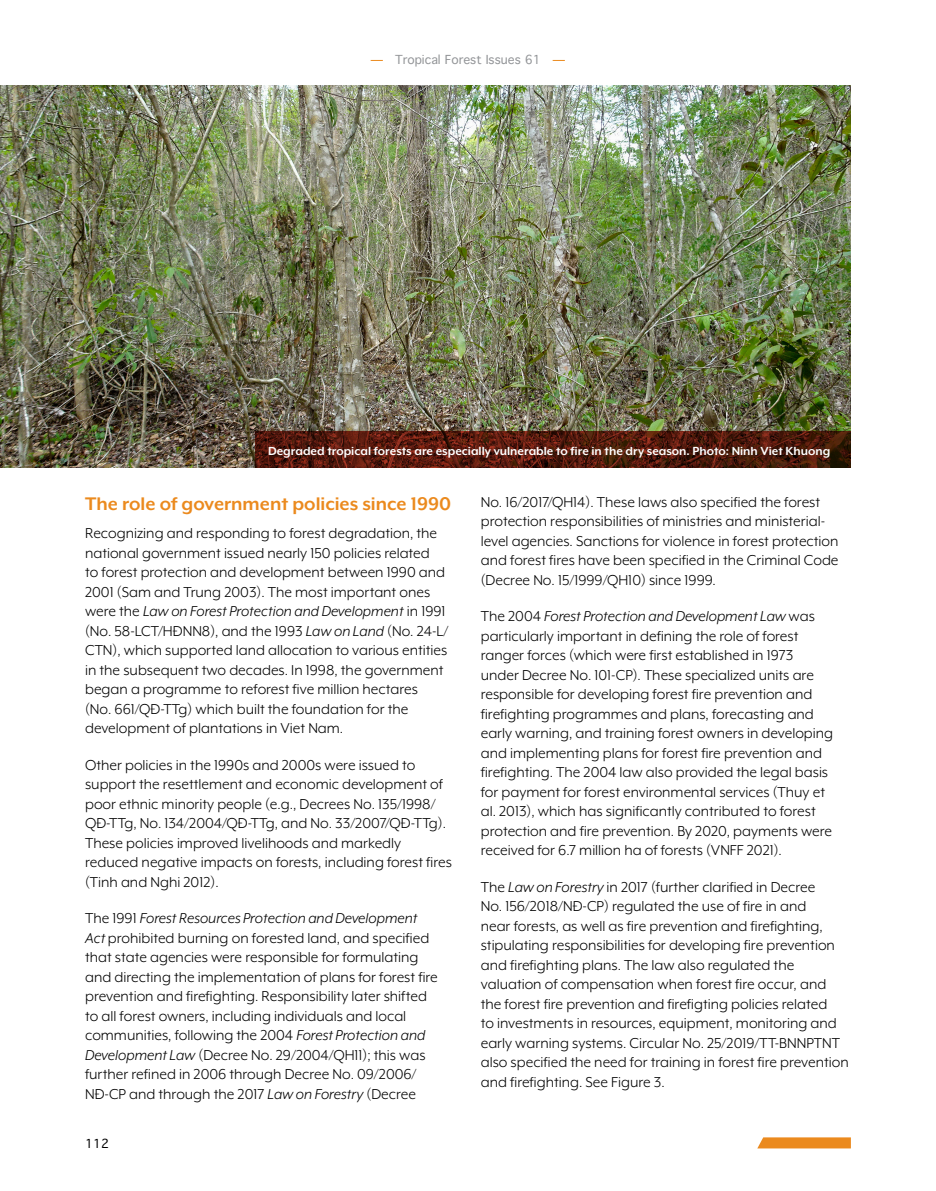
<style>
.page{position:relative;width:936px;height:1191px;background:#fff}
.page>*{position:absolute;margin:0;border:0;box-sizing:border-box;transform-origin:0 0}
.Heading_1{font:700 21px "Mr Eaves XL Mod OT";color:#eb8a1e}
.Body{font:16.5px/19.5px "Mr Eaves XL Mod OT";color:#000}
.Photo-caption{font:700 13.5px "Mr Eaves XL Mod OT";color:#fff}
.t1{font:12px "Thonburi";color:#939598}
.t2{font:12px "Thonburi";color:#000}
.s1{font-weight:700;color:#eb8a1e}
.s2{font-style:italic}
</style>
<div class="page">
<svg style="left:757px;top:1137px;width:93px;height:11px"></svg>
<img style="left:0;top:85px;width:850px;height:383px">
<svg style="left:255px;top:431px;width:595px;height:37px;background:#521a0d"></svg>
<p class="t1" style="left:371px;top:53px;width:196px"><span class="s1">—</span> Tropical Forest Issues 61 <span class="s1">—</span></p>
<p class="Photo-caption" style="left:268px;top:444px;width:563px">Degraded tropical forests are especially vulnerable to fire in the dry season. Photo: Ninh Viet Khuong</p>
<p class="Heading_1" style="left:85px;top:493px;width:368px">The role of government policies since 1990</p>
<p class="Body" style="left:85px;top:523px;width:365px">Recognizing and responding to forest degradation, the national government issued nearly 150 policies related<br>to forest protection and development between 1990 and 2001 (Sam and Trung 2003). The most important ones were the <span class="s2">Law on Forest Protection and Development</span> in 1991 (No. 58-LCT/HĐNN8), and the 1993 <span class="s2">Law on Land</span> (No. 24-L/ CTN), which supported land allocation to various entities in the subsequent two decades. In 1998, the government began a programme to reforest five million hectares<br>(No. 661/QĐ-TTg) which built the foundation for the development of plantations in Viet Nam.</p>
<p class="Body" style="left:85px;top:755px;width:368px">Other policies in the 1990s and 2000s were issued to support the resettlement and economic development of poor ethnic minority people (e.g., Decrees No. 135/1998/ QĐ-TTg, No. 134/2004/QĐ-TTg, and No. 33/2007/QĐ-TTg).<br>These policies improved livelihoods and markedly reduced negative impacts on forests, including forest fires (Tinh and Nghi 2012).</p>
<p class="Body" style="left:85px;top:908px;width:354px">The 1991 <span class="s2">Forest Resources Protection and Development Act</span> prohibited burning on forested land, and specified that state agencies were responsible for formulating and directing the implementation of plans for forest fire prevention and firefighting. Responsibility later shifted to all forest owners, including individuals and local communities, following the 2004 <span class="s2">Forest Protection and Development Law</span> (Decree No. 29/2004/QH11); this was further refined in 2006 through Decree No. 09/2006/ NĐ-CP and through the 2017 <span class="s2">Law on Forestry</span> (Decree</p>
<p class="t2" style="left:85px;top:1137px;width:25px">112</p>
<p class="Body" style="left:480px;top:492px;width:359px">No. 16/2017/QH14). These laws also specified the forest protection responsibilities of ministries and ministerial&shy;level agencies. Sanctions for violence in forest protection and forest fires have been specified in the Criminal Code (Decree No. 15/1999/QH10) since 1999.</p>
<p class="Body" style="left:480px;top:606px;width:354px">The 2004 <span class="s2">Forest Protection and Development Law</span> was particularly important in defining the role of forest ranger forces (which were first established in 1973 under Decree No. 101-CP). These specialized units are responsible for developing forest fire prevention and firefighting programmes and plans, forecasting and early warning, and training forest owners in developing and implementing plans for forest fire prevention and firefighting. The 2004 law also provided the legal basis for payment for forest environmental services (Thuy et al. 2013), which has significantly contributed to forest protection and fire prevention. By 2020, payments were received for 6.7 million ha of forests (VNFF 2021).</p>
<p class="Body" style="left:480px;top:877px;width:369px">The <span class="s2">Law on Forestry</span> in 2017 (further clarified in Decree<br>No. 156/2018/NĐ-CP) regulated the use of fire in and<br>near forests, as well as fire prevention and firefighting, stipulating responsibilities for developing fire prevention and firefighting plans. The law also regulated the valuation of compensation when forest fire occur, and the forest fire prevention and firefigting policies related<br>to investments in resources, equipment, monitoring and early warning systems. Circular No. 25/2019/TT-BNNPTNT also specified the need for training in forest fire prevention and firefighting. See Figure 3.</p>
</div>
